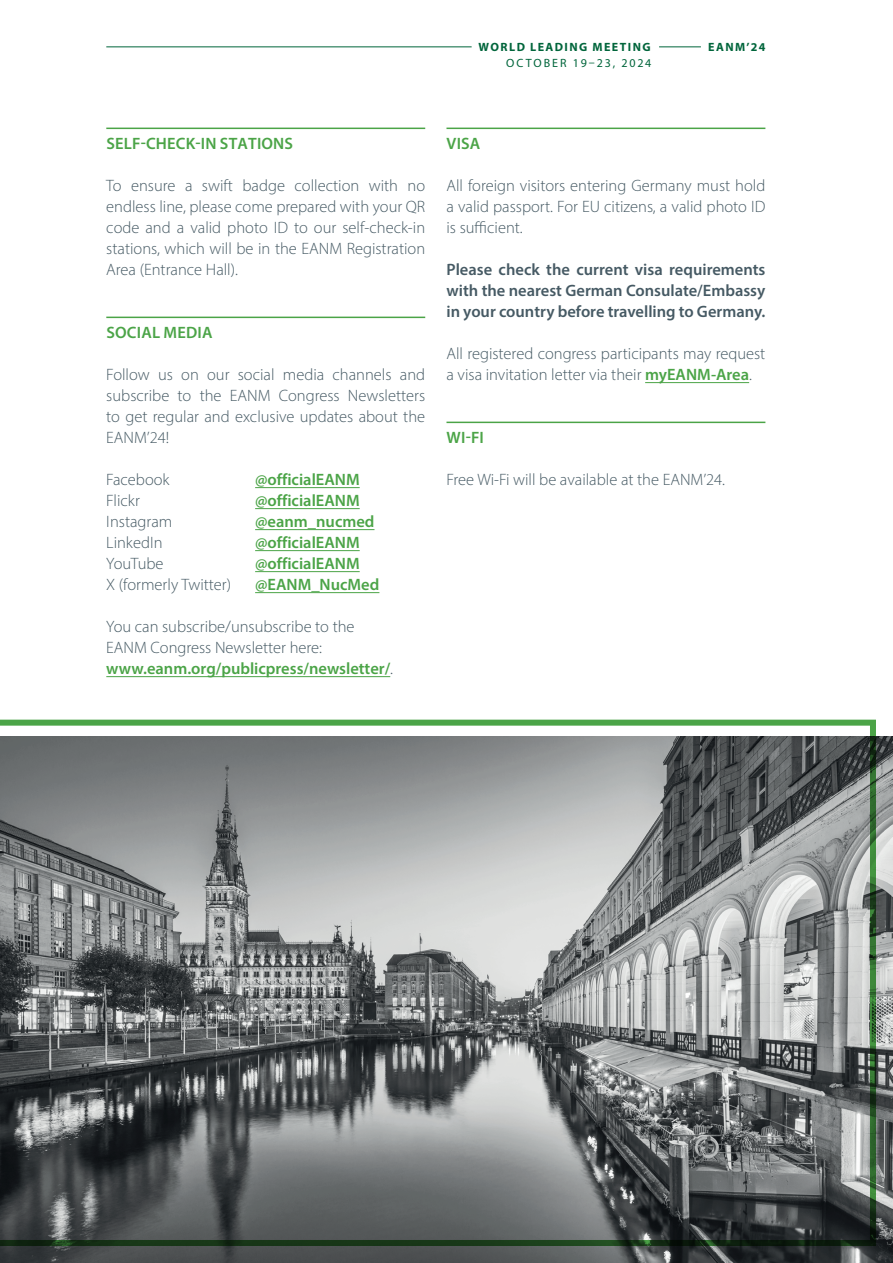
<style>
.page{position:relative;width:893px;height:1263px;background:#fff}
.page>*{position:absolute;margin:0;border:0;box-sizing:border-box;transform-origin:0 0}
.t1{font:300 16.5px/21px "Myriad Pro";color:#465a64;text-align:justify}
.t2{font:600 16.5px "Myriad Pro";color:#4ba447}
.t3{font:600 16.5px/21px "Myriad Pro";color:#465a64;text-align:justify}
.t4{font:700 12px "Myriad Pro";letter-spacing:.12em;color:#01653b}
.t5{font:12px "Myriad Pro";letter-spacing:.15em;color:#01653b}
.s1{font-weight:600;color:#4ba447}
</style>
<div class="page">
<img style="left:0;top:737px;width:893px;height:526px">
<hr style="left:106px;top:46px;width:366px;height:1px;background:#01653b">
<hr style="left:659px;top:46px;width:42px;height:1px;background:#01653b">
<hr style="left:106px;top:128px;width:319px;height:1px;background:#4ba447">
<hr style="left:106px;top:317px;width:319px;height:1px;background:#4ba447">
<hr style="left:255px;top:487px;width:105px;height:1px;background:#4ba447">
<hr style="left:255px;top:508px;width:105px;height:1px;background:#4ba447">
<hr style="left:255px;top:529px;width:119px;height:1px;background:#4ba447">
<hr style="left:255px;top:550px;width:105px;height:1px;background:#4ba447">
<hr style="left:255px;top:571px;width:105px;height:1px;background:#4ba447">
<hr style="left:255px;top:592px;width:124px;height:1px;background:#4ba447">
<hr style="left:106px;top:676px;width:284px;height:1px;background:#4ba447">
<hr style="left:446px;top:128px;width:319px;height:1px;background:#4ba447">
<hr style="left:645px;top:382px;width:104px;height:1px;background:#4ba447">
<hr style="left:446px;top:422px;width:319px;height:1px;background:#4ba447">
<svg style="left:0;top:720px;width:876px;height:526px;background:#7f8382"></svg>
<p class="t4" style="left:478px;top:39px;width:174px">WORLD LEADING MEETING</p>
<p class="t4" style="left:708px;top:39px;width:59px">EANM’24</p>
<p class="t5" style="left:506px;top:56px;width:147px">OCTOBER 19–23, 2024</p>
<p class="t2" style="left:106px;top:133px;width:188px">SELF-CHECK-IN STATIONS</p>
<p class="t1" style="left:106px;top:174px;width:320px">To ensure a swift badge collection with no endless line, please come prepared with your QR code and a valid photo ID to our self-check-in stations, which will be in the EANM Registration Area (Entrance Hall).</p>
<p class="t2" style="left:106px;top:322px;width:108px">SOCIAL MEDIA</p>
<p class="t1" style="left:106px;top:363px;width:320px">Follow us on our social media channels and subscribe to the EANM Congress Newsletters to get regular and exclusive updates about the EANM’24!</p>
<p class="t1" style="left:106px;top:468px;width:65px">Facebook</p>
<p class="t2" style="left:255px;top:469px;width:106px">@officialEANM</p>
<p class="t1" style="left:106px;top:489px;width:35px">Flickr</p>
<p class="t2" style="left:255px;top:490px;width:106px">@officialEANM</p>
<p class="t1" style="left:106px;top:510px;width:68px">Instagram</p>
<p class="t2" style="left:255px;top:511px;width:121px">@eanm_nucmed</p>
<p class="t1" style="left:106px;top:531px;width:58px">LinkedIn</p>
<p class="t2" style="left:255px;top:532px;width:106px">@officialEANM</p>
<p class="t1" style="left:106px;top:552px;width:59px">YouTube</p>
<p class="t2" style="left:255px;top:553px;width:106px">@officialEANM</p>
<p class="t1" style="left:106px;top:573px;width:126px">X (formerly Twitter)</p>
<p class="t2" style="left:255px;top:574px;width:126px">@EANM_NucMed</p>
<p class="t1" style="left:106px;top:615px;width:288px;text-align:left">You can subscribe/unsubscribe to the<br>EANM Congress Newsletter here: <span class="s1">www.eanm.org/publicpress/newsletter/</span>.</p>
<p class="t2" style="left:447px;top:133px;width:35px">VISA</p>
<p class="t1" style="left:446px;top:174px;width:320px">All foreign visitors entering Germany must hold a valid passport. For EU citizens, a valid photo ID is sufficient.</p>
<p class="t3" style="left:446px;top:258px;width:320px">Please check the current visa requirements with the nearest German Consulate/Embassy in your country before travelling to Germany.</p>
<p class="t1" style="left:446px;top:342px;width:320px">All registered congress participants may request a visa invitation letter via their <span class="s1">myEANM-Area</span>.</p>
<p class="t2" style="left:447px;top:427px;width:39px">WI-FI</p>
<p class="t1" style="left:446px;top:468px;width:280px">Free Wi-Fi will be available at the EANM’24.</p>
</div>
